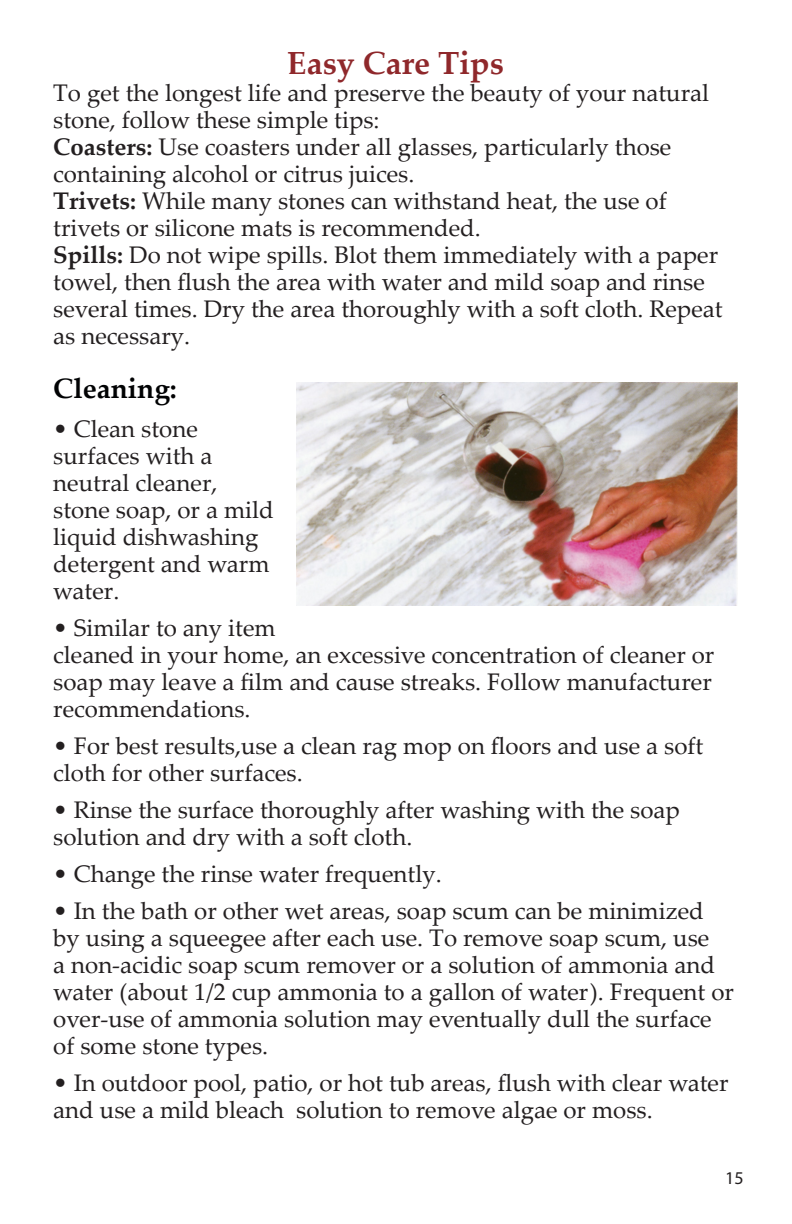
<style>
.page{position:relative;width:792px;height:1224px;background:#fff}
.page>*{position:absolute;margin:0;border:0;box-sizing:border-box;transform-origin:0 0}
.t1{font:700 32px "Palatino Linotype";color:#8f282b}
.t2{font:700 28px "Palatino Linotype";color:#010203}
.t3{font:24px/27px "Palatino Linotype";color:#231f20}
.t4{font:18px "Myriad Pro";color:#231f20}
.s1{font-weight:700}
</style>
<div class="page">
<img style="left:297px;top:382px;width:441px;height:224px">
<p class="t1" style="left:287px;top:40px;width:218px">Easy Care Tips</p>
<p class="t3" style="left:53px;top:78px;width:657px">To get the longest life and preserve the beauty of your natural stone, follow these simple tips:</p>
<p class="t3" style="left:53px;top:132px;width:620px"><span class="s1">Coasters:</span> Use coasters under all glasses, particularly those containing alcohol or citrus juices.</p>
<p class="t3" style="left:53px;top:186px;width:615px"><span class="s1">Trivets:</span> While many stones can withstand heat, the use of trivets or silicone mats is recommended.</p>
<p class="t3" style="left:53px;top:240px;width:671px"><span class="s1">Spills:</span> Do not wipe spills. Blot them immediately with a paper towel, then flush the area with water and mild soap and rinse several times. Dry the area thoroughly with a soft cloth. Repeat as necessary.</p>
<p class="t2" style="left:53px;top:368px;width:125px">Cleaning:</p>
<p class="t3" style="left:53px;top:414px;width:222px">• Clean stone surfaces with a neutral cleaner, stone soap, or a mild liquid dishwashing detergent and warm water.</p>
<p class="t3" style="left:53px;top:613px;width:663px">• Similar to any item<br>cleaned in your home, an excessive concentration of cleaner or soap may leave a film and cause streaks. Follow manufacturer recommendations.</p>
<p class="t3" style="left:53px;top:731px;width:652px">• For best results,use a clean rag mop on floors and use a soft cloth for other surfaces.</p>
<p class="t3" style="left:53px;top:795px;width:628px">• Rinse the surface thoroughly after washing with the soap solution and dry with a soft cloth.</p>
<p class="t3" style="left:53px;top:859px;width:390px">• Change the rinse water frequently.</p>
<p class="t3" style="left:53px;top:896px;width:682px">• In the bath or other wet areas, soap scum can be minimized by using a squeegee after each use. To remove soap scum, use<br>a non-acidic soap scum remover or a solution of ammonia and water (about 1/2 cup ammonia to a gallon of water). Frequent or over-use of ammonia solution may eventually dull the surface of some stone types.</p>
<p class="t3" style="left:53px;top:1068px;width:677px">• In outdoor pool, patio, or hot tub areas, flush with clear water and use a mild bleach solution to remove algae or moss.</p>
<p class="t4" style="left:725px;top:1166px;width:20px">15</p>
</div>
